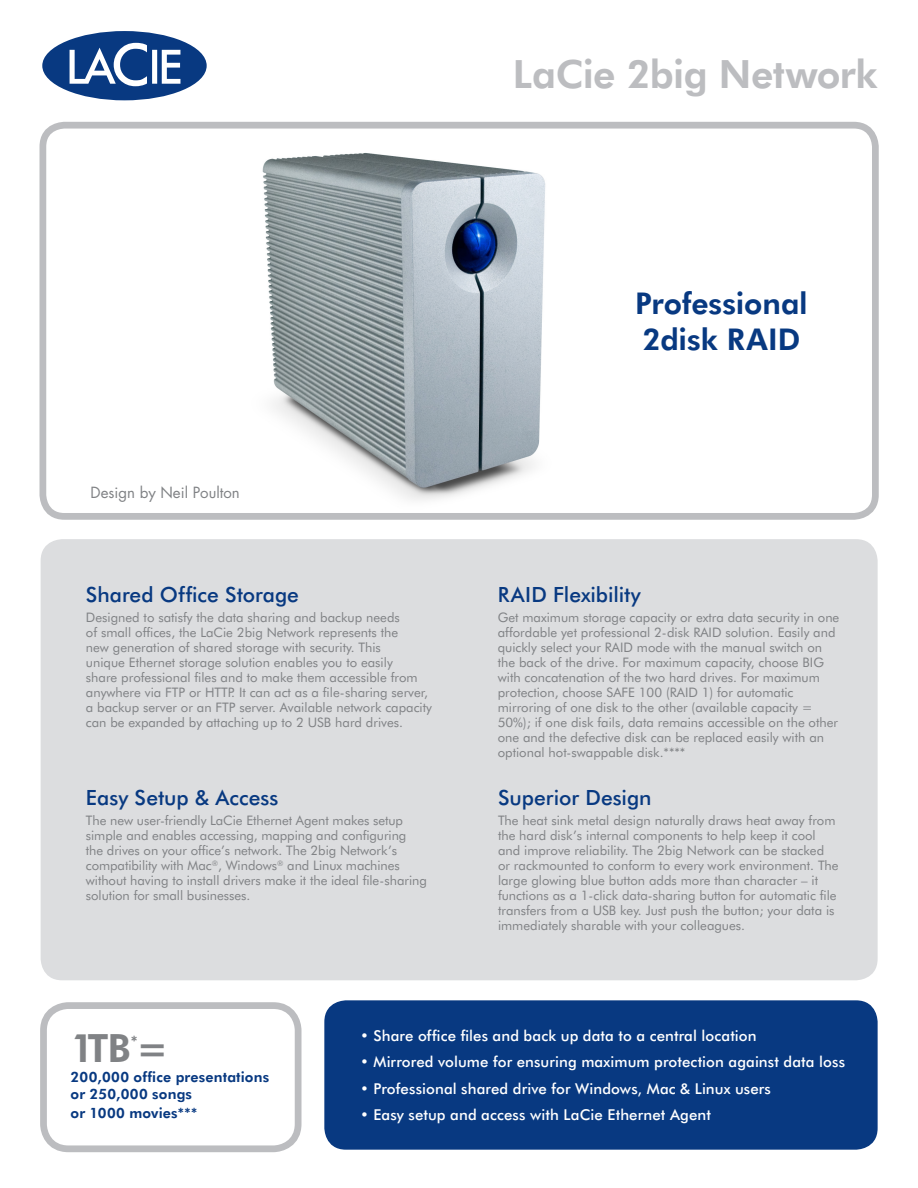
<style>
.page{position:relative;width:918px;height:1188px;background:#fff}
.page>*{position:absolute;margin:0;border:0;box-sizing:border-box;transform-origin:0 0}
.t1{font:800 39px "Futura BT";letter-spacing:-.015em;color:#bcbdc0}
.t2{font:800 39px "Futura BT";color:#808285}
.t3{font:800 30px/36px "Futura BT";color:#083981}
.Blue_Header{font:500 21px "Futura BT";color:#083981}
.t4{font:800 15.75px "Futura BT";color:#808285}
.t5{font:500 15px "Futura BT";letter-spacing:.005em;color:#fff}
.t6{font:15px "Futura";color:#808285}
.t7{font:800 14.25px "Futura BT";letter-spacing:.01em;color:#083981}
.Gray_Body_Text{font:13.2px/15px "Futura BT";color:#808285}
</style>
<div class="page">
<img style="left:262px;top:153px;width:284px;height:347px">
<div style="left:324px;top:1000px;width:554px;height:150px;background:#083981;border-radius:22px"></div>
<div style="left:41px;top:539px;width:837px;height:441px;background:#dcdddf;border-radius:22px"></div>
<div style="left:40px;top:122px;width:839px;height:398px;border:7px solid #bcbdc0;border-radius:22px"></div>
<div style="left:40px;top:1002px;width:262px;height:150px;border:7px solid #bcbdc0;border-radius:25px"></div>
<svg style="left:42px;top:31px;width:165px;height:69px"></svg>
<p class="t1" style="left:513px;top:51px;width:366px">LaCie 2big Network</p>
<p class="t6" style="left:91px;top:483px;width:151px">Design by Neil Poulton</p>
<p class="Blue_Header" style="left:86px;top:582px;width:214px">Shared Office Storage</p>
<p class="Gray_Body_Text" style="left:86px;top:610px;width:348px">Designed to satisfy the data sharing and backup needs<br>of small offices, the LaCie 2big Network represents the<br>new generation of shared storage with security. This<br>unique Ethernet storage solution enables you to easily<br>share professional files and to make them accessible from anywhere via FTP or HTTP. It can act as a file-sharing server, a backup server or an FTP server. Available network capacity can be expanded by attaching up to 2 USB hard drives.</p>
<p class="Blue_Header" style="left:86px;top:785px;width:194px">Easy Setup &amp; Access</p>
<p class="Gray_Body_Text" style="left:86px;top:813px;width:342px">The new user-friendly LaCie Ethernet Agent makes setup simple and enables accessing, mapping and configuring the drives on your office’s network. The 2big Network’s compatibility with Mac<sup>®</sup>, Windows<sup>®</sup> and Linux machines without having to install drivers make it the ideal file-sharing solution for small businesses.</p>
<p class="t3" style="left:635px;top:285px;width:174px">Professional<br>2disk RAID</p>
<p class="Blue_Header" style="left:498px;top:582px;width:145px">RAID Flexibility</p>
<p class="Gray_Body_Text" style="left:498px;top:610px;width:343px">Get maximum storage capacity or extra data security in one affordable yet professional 2-disk RAID solution. Easily and quickly select your RAID mode with the manual switch on the back of the drive. For maximum capacity, choose BIG with concatenation of the two hard drives. For maximum protection, choose SAFE 100 (RAID 1) for automatic mirroring of one disk to the other (available capacity = 50%); if one disk fails, data remains accessible on the other one and the defective disk can be replaced easily with an optional hot-swappable disk.****</p>
<p class="Blue_Header" style="left:498px;top:785px;width:155px">Superior Design</p>
<p class="Gray_Body_Text" style="left:498px;top:813px;width:342px">The heat sink metal design naturally draws heat away from the hard disk’s internal components to help keep it cool and improve reliability. The 2big Network can be stacked or rackmounted to conform to every work environment. The large glowing blue button adds more than character – it functions as a 1-click data-sharing button for automatic file transfers from a USB key. Just push the button; your data is immediately sharable with your colleagues.</p>
<p class="t2" style="left:71px;top:1025px;width:99px">1TB =</p>
<p class="t4" style="left:131px;top:1032px;width:9px">*</p>
<p class="t7" style="left:71px;top:1068px;width:200px">200,000 office presentations</p>
<p class="t7" style="left:71px;top:1085px;width:123px">or 250,000 songs</p>
<p class="t7" style="left:71px;top:1105px;width:129px">or 1000 movies***</p>
<p class="t5" style="left:360px;top:1027px;width:398px">• Share office files and back up data to a central location</p>
<p class="t5" style="left:360px;top:1053px;width:487px">• Mirrored volume for ensuring maximum protection against data loss</p>
<p class="t5" style="left:360px;top:1079px;width:412px">• Professional shared drive for Windows, Mac &amp; Linux users</p>
<p class="t5" style="left:360px;top:1106px;width:352px">• Easy setup and access with LaCie Ethernet Agent</p>
</div>
